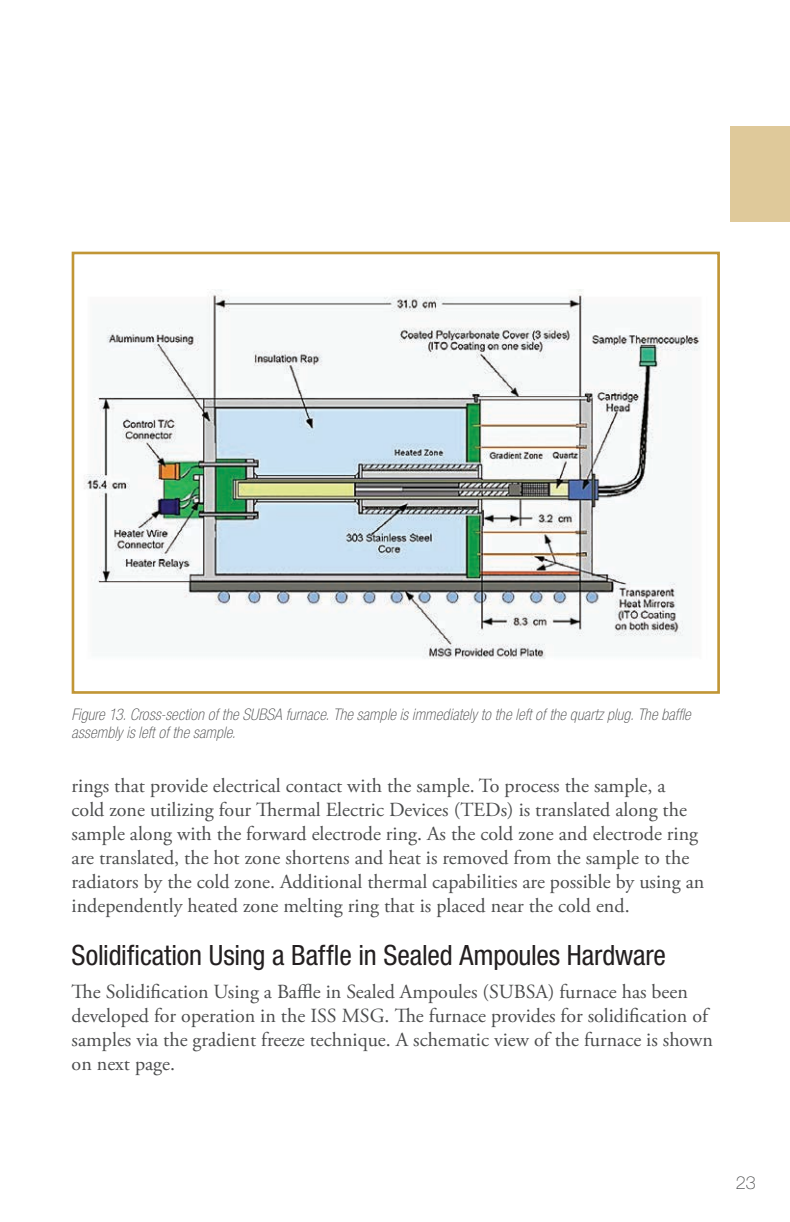
<style>
.page{position:relative;width:790px;height:1222px;background:#fff}
.page>*{position:absolute;margin:0;border:0;box-sizing:border-box;transform-origin:0 0}
._02_Subtitle{font:condensed 28px "Helvetica Neue LT Std";letter-spacing:-.005em;color:#231f20}
._04_Body_Text{font:20px/24px "Adobe Garamond Pro";color:#4b4c4d}
.t1{font:100 18px "Helvetica Neue LT Std";color:#4b4c4d}
._07_Caption__Gray{font:italic 100 condensed 16px/18px "Helvetica Neue LT Std";letter-spacing:.015em;color:#4b4c4d}
</style>
<div class="page">
<div style="left:730px;top:126px;width:60px;height:95px;background:#dfc99a"></div>
<img style="left:84px;top:290px;width:616px;height:369px">
<div style="left:72px;top:252px;width:648px;height:442px;border:3px solid #c19636"></div>
<p class="_07_Caption__Gray" style="left:72px;top:705px;width:620px">Figure 13. Cross-section of the SUBSA furnace. The sample is immediately to the left of the quartz plug. The baffle assembly is left of the sample.</p>
<p class="_04_Body_Text" style="left:72px;top:774px;width:634px">rings that provide electrical contact with the sample. To process the sample, a<br>cold zone utilizing four Thermal Electric Devices (TEDs) is translated along the sample along with the forward electrode ring. As the cold zone and electrode ring are translated, the hot zone shortens and heat is removed from the sample to the radiators by the cold zone. Additional thermal capabilities are possible by using an independently heated zone melting ring that is placed near the cold end.</p>
<p class="_02_Subtitle" style="left:72px;top:938px;width:596px">Solidification Using a Baffle in Sealed Ampoules Hardware</p>
<p class="_04_Body_Text" style="left:72px;top:980px;width:642px">The Solidification Using a Baffle in Sealed Ampoules (SUBSA) furnace has been developed for operation in the ISS MSG. The furnace provides for solidification of samples via the gradient freeze technique. A schematic view of the furnace is shown on next page.</p>
<p class="t1" style="left:736px;top:1172px;width:22px">23</p>
</div>
